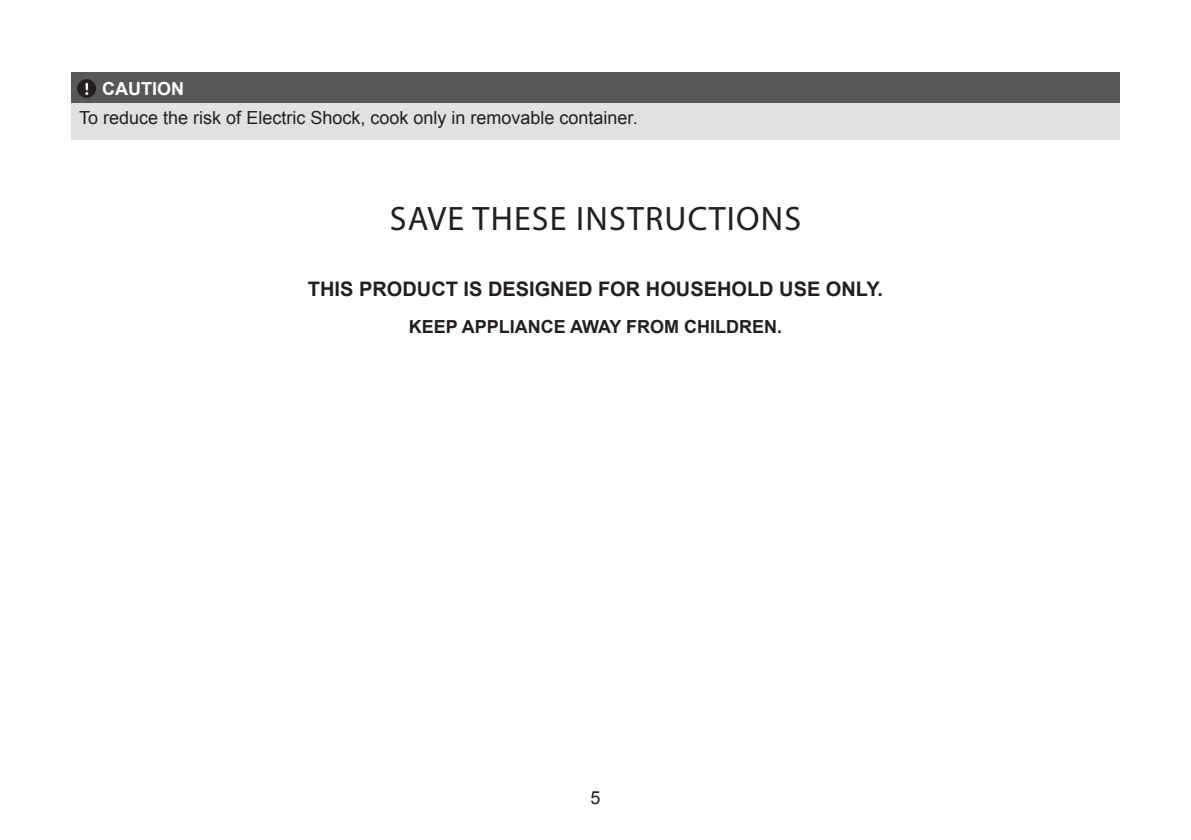
<style>
.page{position:relative;width:1191px;height:840px;background:#fff}
.page>*{position:absolute;margin:0;border:0;box-sizing:border-box;transform-origin:0 0}
.t1{font:34px "Myriad";letter-spacing:.035em;color:#231f20}
.t2{font:700 20px "Arial";color:#231f20}
.t3{font:18px "Arial";color:#231f20}
.t4{font:700 18px "Arial";color:#231f20}
.t5{font:700 18px "Arial";color:#fff}
</style>
<div class="page">
<div style="left:71px;top:72px;width:1048px;height:31px;background:#57585a"></div>
<div style="left:71px;top:103px;width:1048px;height:37px;background:#e0e1e3"></div>
<div style="left:77px;top:79px;width:19px;height:19px;background:#231f20;border-radius:50%"></div>
<svg style="left:85px;top:79px;width:4px;height:16px"></svg>
<p class="t5" style="left:102px;top:77px;width:83px">CAUTION</p>
<p class="t3" style="left:79px;top:106px;width:560px">To reduce the risk of Electric Shock, cook only in removable container.</p>
<h1 class="t1" style="left:390px;top:202px;width:413px">SAVE THESE INSTRUCTIONS</h1>
<p class="t2" style="left:308px;top:275px;width:576px">THIS PRODUCT IS DESIGNED FOR HOUSEHOLD USE ONLY.</p>
<p class="t4" style="left:409px;top:314px;width:375px">KEEP APPLIANCE AWAY FROM CHILDREN.</p>
<p class="t3" style="left:590px;top:785px;width:12px">5</p>
</div>
